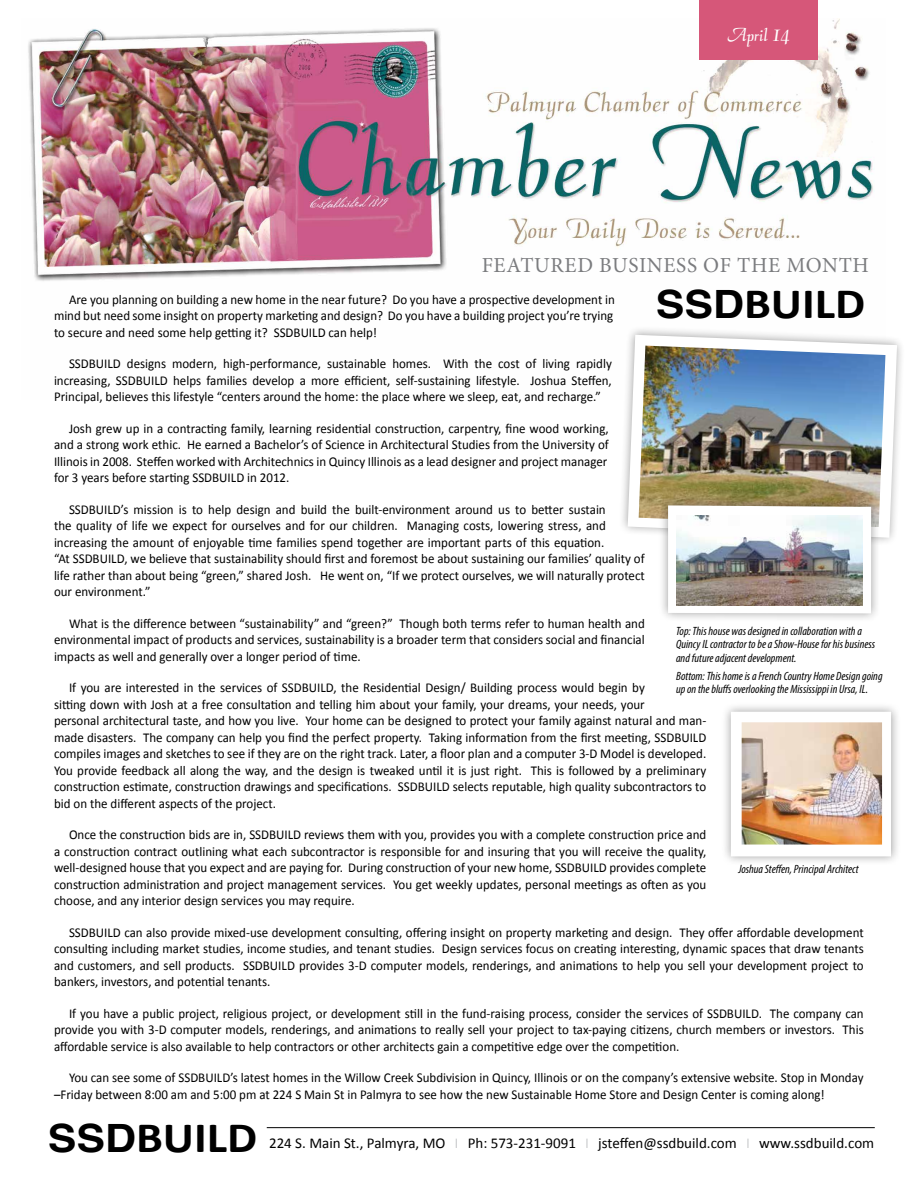
<style>
.page{position:relative;width:918px;height:1188px;background:#fff}
.page>*{position:absolute;margin:0;border:0;box-sizing:border-box;transform-origin:0 0}
.t1{font:700 43.5px "Calibri";color:#000;scale:1.1 1}
.t2{font:21.45px "Minion Pro";letter-spacing:.03em;color:#7b7c7f}
.t3{font:21px "Calligraphy FLF";color:#fff}
.t4{font:15px "Calibri";color:#000}
.t5{font:13.5px/16.5px "Calibri";color:#000;text-align:justify;scale:.96 1}
.t6{font:italic condensed 12px/13.5px "Myriad Pro";color:#000}
.s1{font-family:"Helvetica";font-size:39px}
.s2{color:#a7a9ac}
</style>
<div class="page">
<img style="left:28px;top:19px;width:846px;height:262px">
<div style="left:699px;top:0;width:119px;height:59px;background:#d65779"></div>
<svg style="left:622px;top:329px;width:280px;height:213px"></svg>
<svg style="left:628px;top:335px;width:269px;height:203px"></svg>
<img style="left:639px;top:346px;width:246px;height:181px">
<div style="left:658px;top:496px;width:223px;height:127px;background:#000;opacity:.38"></div>
<svg style="left:668px;top:505px;width:203px;height:108px"></svg>
<img style="left:677px;top:516px;width:185px;height:89px">
<div style="left:721px;top:702px;width:180px;height:164px;background:#000;opacity:.38"></div>
<div style="left:731px;top:712px;width:160px;height:144px;background:#fff"></div>
<img style="left:742px;top:722px;width:140px;height:123px">
<hr style="left:267px;top:1127px;width:608px;height:1px;background:#000">
<h3 class="t3" style="left:728px;top:25px;width:63px">April 14</h3>
<h2 class="t2" style="left:482px;top:251px;width:389px">FEATURED BUSINESS OF THE MONTH</h2>
<h1 class="t1" style="left:656px;top:276px;width:192px"><span class="s1">SSD</span>BUILD</h1>
<p class="t5" style="left:54px;top:291px;width:586px;text-indent:15px">Are you planning on building a new home in the near future? Do you have a prospective development in mind but need some insight on property marketing and design? Do you have a building project you’re trying to secure and need some help getting it? SSDBUILD can help!</p>
<p class="t5" style="left:54px;top:356px;width:583px;text-indent:15px">SSDBUILD designs modern, high-performance, sustainable homes. With the cost of living rapidly increasing, SSDBUILD helps families develop a more efficient, self-sustaining lifestyle. Joshua Steffen, Principal, believes this lifestyle “centers around the home: the place where we sleep, eat, and recharge.”</p>
<p class="t5" style="left:54px;top:420px;width:580px;text-indent:15px">Josh grew up in a contracting family, learning residential construction, carpentry, fine wood working, and a strong work ethic. He earned a Bachelor’s of Science in Architectural Studies from the University of Illinois in 2008. Steffen worked with Architechnics in Quincy Illinois as a lead designer and project manager for 3 years before starting SSDBUILD in 2012.</p>
<p class="t5" style="left:54px;top:501px;width:617px;text-align:left;text-indent:15px">SSDBUILD’s mission is to help design and build the built-environment around us to better sustain<br>the quality of life we expect for ourselves and for our children. Managing costs, lowering stress, and increasing the amount of enjoyable time families spend together are important parts of this equation.<br>“At SSDBUILD, we believe that sustainability should first and foremost be about sustaining our families’ quality of life rather than about being “green,” shared Josh. He went on, “If we protect ourselves, we will naturally protect our environment.”</p>
<p class="t5" style="left:54px;top:615px;width:617px;text-indent:15px">What is the difference between “sustainability” and “green?” Though both terms refer to human health and environmental impact of products and services, sustainability is a broader term that considers social and financial impacts as well and generally over a longer period of time.</p>
<p class="t5" style="left:54px;top:680px;width:681px;text-align:left;text-indent:15px">If you are interested in the services of SSDBUILD, the Residential Design/ Building process would begin by<br>sitting down with Josh at a free consultation and telling him about your family, your dreams, your needs, your<br>personal architectural taste, and how you live. Your home can be designed to protect your family against natural and man&shy;made disasters. The company can help you find the perfect property. Taking information from the first meeting, SSDBUILD compiles images and sketches to see if they are on the right track. Later, a floor plan and a computer 3-D Model is developed.<br>You provide feedback all along the way, and the design is tweaked until it is just right. This is followed by a preliminary construction estimate, construction drawings and specifications. SSDBUILD selects reputable, high quality subcontractors to bid on the different aspects of the project.</p>
<p class="t5" style="left:54px;top:827px;width:681px;text-indent:15px">Once the construction bids are in, SSDBUILD reviews them with you, provides you with a complete construction price and a construction contract outlining what each subcontractor is responsible for and insuring that you will receive the quality, well-designed house that you expect and are paying for. During construction of your new home, SSDBUILD provides complete construction administration and project management services. You get weekly updates, personal meetings as often as you choose, and any interior design services you may require.</p>
<p class="t5" style="left:54px;top:924px;width:845px;text-indent:15px">SSDBUILD can also provide mixed-use development consulting, offering insight on property marketing and design. They offer affordable development consulting including market studies, income studies, and tenant studies. Design services focus on creating interesting, dynamic spaces that draw tenants and customers, and sell products. SSDBUILD provides 3-D computer models, renderings, and animations to help you sell your development project to bankers, investors, and potential tenants.</p>
<p class="t5" style="left:54px;top:1005px;width:845px;text-indent:15px">If you have a public project, religious project, or development still in the fund-raising process, consider the services of SSDBUILD. The company can provide you with 3-D computer models, renderings, and animations to really sell your project to tax-paying citizens, church members or investors. This affordable service is also available to help contractors or other architects gain a competitive edge over the competition.</p>
<p class="t5" style="left:54px;top:1070px;width:845px;text-indent:15px">You can see some of SSDBUILD’s latest homes in the Willow Creek Subdivision in Quincy, Illinois or on the company’s extensive website. Stop in Monday –Friday between 8:00 am and 5:00 pm at 224 S Main St in Palmyra to see how the new Sustainable Home Store and Design Center is coming along!</p>
<p class="t6" style="left:676px;top:624px;width:201px">Top: This house was designed in collaboration with a<br>Quincy IL contractor to be a Show-House for his business and future adjacent development.</p>
<p class="t6" style="left:676px;top:669px;width:208px">Bottom: This home is a French Country Home Design going up on the bluffs overlooking the Mississippi in Ursa, IL.</p>
<p class="t6" style="left:738px;top:862px;width:122px">Joshua Steffen, Principal Architect</p>
<h1 class="t1" style="left:48px;top:1110px;width:192px"><span class="s1">SSD</span>BUILD</h1>
<p class="t4" style="left:269px;top:1133px;width:607px">224 S. Main St., Palmyra, MO <span class="s2">I</span> Ph: 573-231-9091 <span class="s2">I</span> jsteffen@ssdbuild.com <span class="s2">I</span> www.ssdbuild.com</p>
</div>
